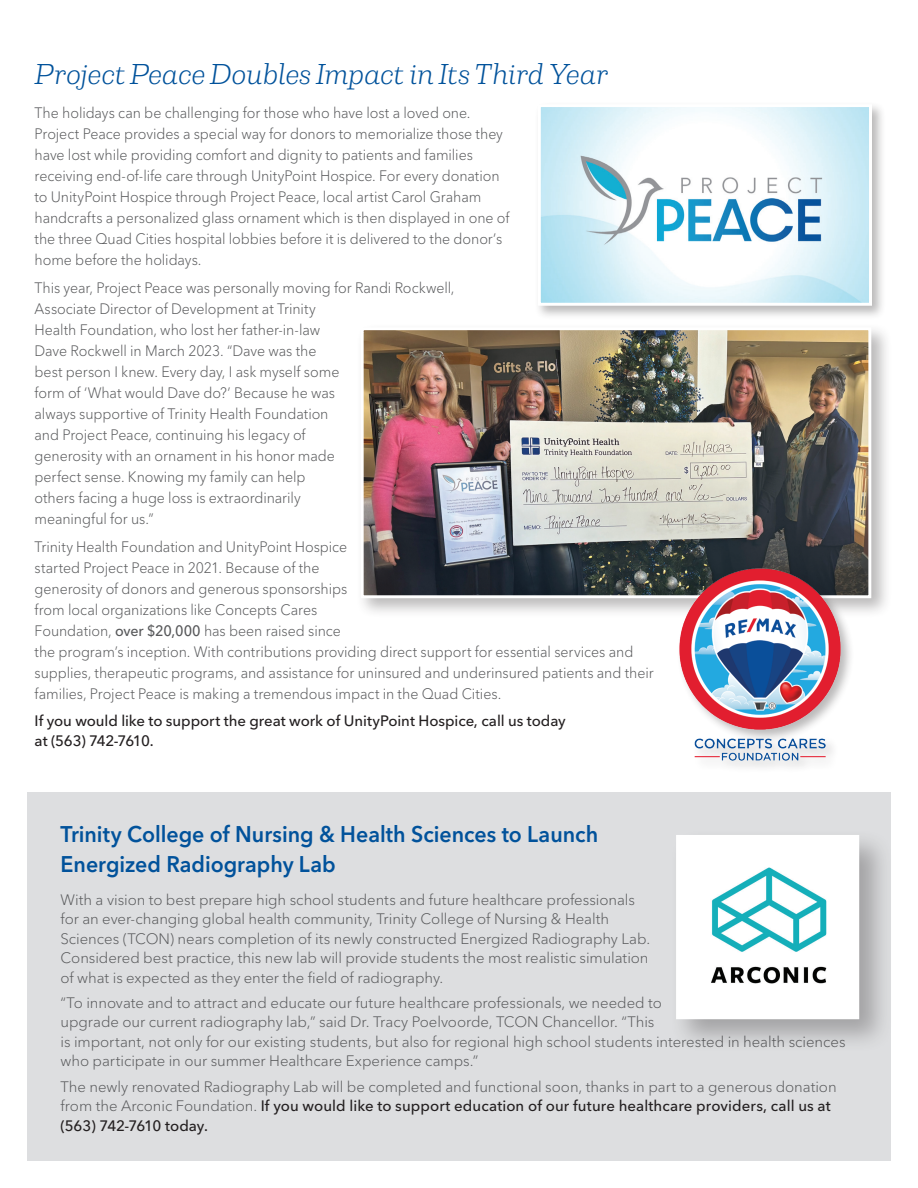
<style>
.page{position:relative;width:918px;height:1188px;background:#fff}
.page>*{position:absolute;margin:0;border:0;box-sizing:border-box;transform-origin:0 0}
.t1{font:italic 300 28.5px "Capital Serif";letter-spacing:-.01em;color:#01529b;scale:.95 1}
.t2{font:600 22.5px/30px "Avenir Next LT Pro";color:#01529b;scale:.95 1}
.t3{font:300 15px/21px "Avenir Next LT Pro";letter-spacing:-.005em;color:#58595b;scale:.95 1}
.t4{font:300 15px/19.5px "Avenir Next LT Pro";letter-spacing:-.005em;color:#58595b}
.t5{font:500 15px/20.2px "Avenir Next LT Pro";letter-spacing:-.005em;color:#231f20}
.s1{font-weight:500}
.s2{font-weight:500;color:#231f20}
</style>
<div class="page">
<div style="left:27px;top:793px;width:864px;height:368px;background:#dddee0"></div>
<hr style="left:0;top:27px;width:1px;height:1134px;background:#dddee0">
<div style="left:670px;top:829px;width:224px;height:225px;background:#231f20;opacity:.31"></div>
<svg style="left:673px;top:832px;width:189px;height:190px;background:#e0edef"></svg>
<div style="left:356px;top:323px;width:536px;height:296px;background:#231f20;opacity:.31"></div>
<img style="left:365px;top:331px;width:502px;height:263px">
<div style="left:361px;top:327px;width:510px;height:271px;border:3px solid #fff"></div>
<div style="left:535px;top:101px;width:351px;height:219px;background:#231f20;opacity:.31"></div>
<img style="left:542px;top:108px;width:326px;height:194px">
<div style="left:538px;top:104px;width:334px;height:202px;border:3px solid #fff"></div>
<div style="left:677px;top:566px;width:178px;height:208px;background:#231f20;opacity:.31"></div>
<img style="left:670px;top:565px;width:180px;height:199px">
<h1 class="t1" style="left:35px;top:55px;width:605px">Project Peace Doubles Impact in Its Third Year</h1>
<p class="t3" style="left:35px;top:103px;width:502px">The holidays can be challenging for those who have lost a loved one.<br>Project Peace provides a special way for donors to memorialize those they have lost while providing comfort and dignity to patients and families receiving end-of-life care through UnityPoint Hospice. For every donation to UnityPoint Hospice through Project Peace, local artist Carol Graham handcrafts a personalized glass ornament which is then displayed in one of the three Quad Cities hospital lobbies before it is delivered to the donor’s home before the holidays.</p>
<p class="t3" style="left:35px;top:277px;width:444px">This year, Project Peace was personally moving for Randi Rockwell, Associate Director of Development at Trinity<br>Health Foundation, who lost her father-in-law<br>Dave Rockwell in March 2023. “Dave was the<br>best person I knew. Every day, I ask myself some<br>form of ‘What would Dave do?’ Because he was<br>always supportive of Trinity Health Foundation<br>and Project Peace, continuing his legacy of<br>generosity with an ornament in his honor made<br>perfect sense. Knowing my family can help<br>others facing a huge loss is extraordinarily<br>meaningful for us.”</p>
<p class="t3" style="left:35px;top:536px;width:653px">Trinity Health Foundation and UnityPoint Hospice<br>started Project Peace in 2021. Because of the<br>generosity of donors and generous sponsorships<br>from local organizations like Concepts Cares<br>Foundation, <span class="s1">over $20,000</span> has been raised since<br>the program’s inception. With contributions providing direct support for essential services and supplies, therapeutic programs, and assistance for uninsured and underinsured patients and their families, Project Peace is making a tremendous impact in the Quad Cities.</p>
<p class="t5" style="left:35px;top:710px;width:533px">If you would like to support the great work of UnityPoint Hospice, call us today at (563) 742-7610.</p>
<h2 class="t2" style="left:60px;top:819px;width:568px">Trinity College of Nursing &amp; Health Sciences to Launch<br>Energized Radiography Lab</h2>
<p class="t4" style="left:60px;top:890px;width:591px">With a vision to best prepare high school students and future healthcare professionals for an ever-changing global health community, Trinity College of Nursing &amp; Health Sciences (TCON) nears completion of its newly constructed Energized Radiography Lab.<br>Considered best practice, this new lab will provide students the most realistic simulation of what is expected as they enter the field of radiography.</p>
<p class="t4" style="left:60px;top:993px;width:787px">“To innovate and to attract and educate our future healthcare professionals, we needed to<br>upgrade our current radiography lab,” said Dr. Tracy Poelvoorde, TCON Chancellor. “This<br>is important, not only for our existing students, but also for regional high school students interested in health sciences who participate in our summer Healthcare Experience camps.”</p>
<p class="t4" style="left:60px;top:1077px;width:778px">The newly renovated Radiography Lab will be completed and functional soon, thanks in part to a generous donation from the Arconic Foundation. <span class="s2">If you would like to support education of our future healthcare providers, call us at (563) 742-7610 today.</span></p>
</div>
